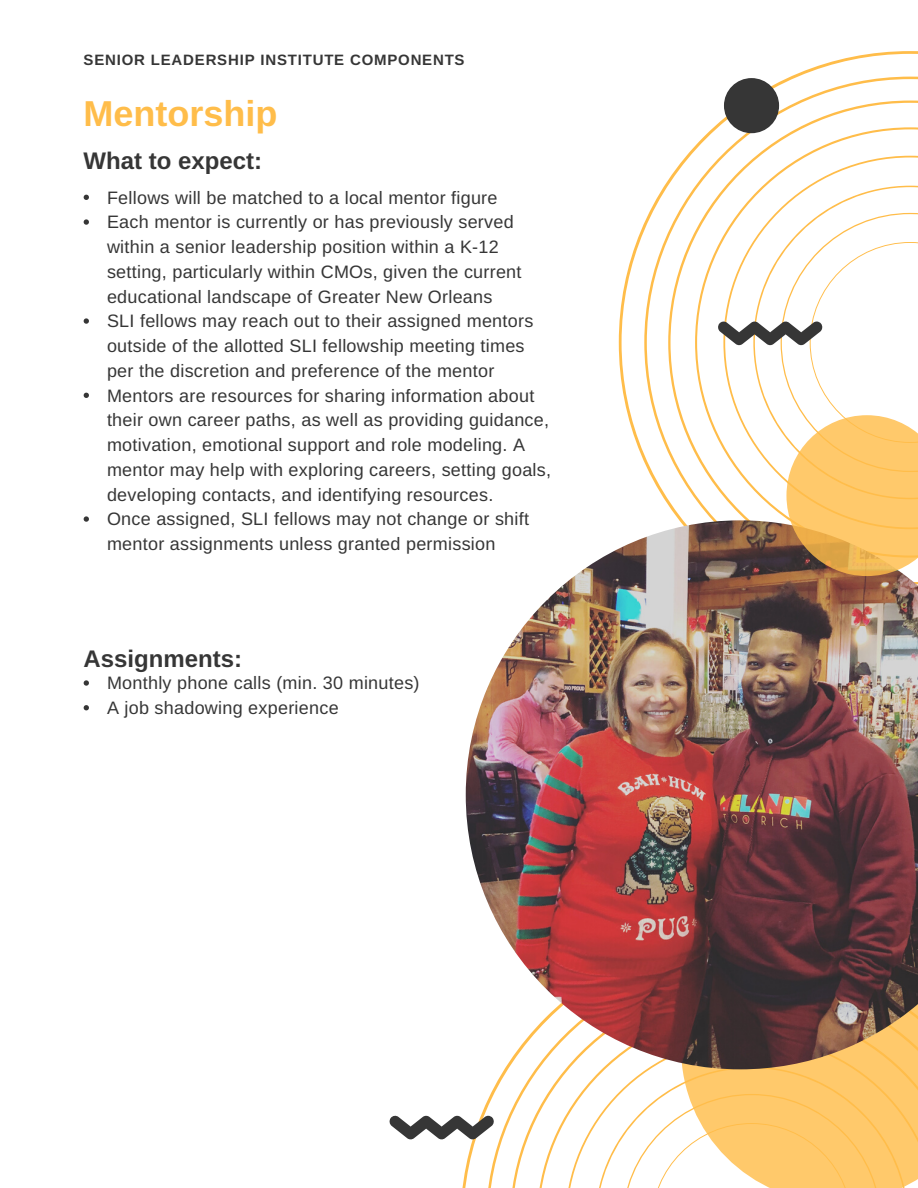
<style>
.page{position:relative;width:918px;height:1188px;background:#fff}
.page>*{position:absolute;margin:0;border:0;box-sizing:border-box;transform-origin:0 0}
.t1{font:700 36px "Arimo";color:#ffbd4a}
.t2{font:700 24px "Arimo";color:#363636}
.t3{font:18px/24.8px "Arimo";letter-spacing:.015em;color:#363636}
.t4{font:700 15px "Arimo";letter-spacing:.055em;color:#363636}
</style>
<div class="page">
<svg style="left:619px;top:51px;width:299px;height:410px"></svg>
<svg style="left:644px;top:77px;width:274px;height:443px"></svg>
<svg style="left:486px;top:1069px;width:432px;height:119px"></svg>
<img style="left:466px;top:520px;width:452px;height:549px">
<svg style="left:84px;top:195px;width:5px;height:5px"></svg>
<svg style="left:84px;top:219px;width:5px;height:6px"></svg>
<svg style="left:84px;top:318px;width:5px;height:6px"></svg>
<svg style="left:84px;top:393px;width:5px;height:5px"></svg>
<svg style="left:84px;top:516px;width:5px;height:6px"></svg>
<svg style="left:718px;top:213px;width:200px;height:363px"></svg>
<div style="left:724px;top:78px;width:55px;height:55px;background:#363636;border-radius:50%"></div>
<svg style="left:84px;top:680px;width:5px;height:6px"></svg>
<svg style="left:84px;top:705px;width:5px;height:5px"></svg>
<svg style="left:389px;top:1116px;width:105px;height:23px"></svg>
<p class="t4" style="left:84px;top:52px;width:382px">SENIOR LEADERSHIP INSTITUTE COMPONENTS</p>
<h1 class="t1" style="left:84px;top:93px;width:195px">Mentorship</h1>
<h2 class="t2" style="left:84px;top:147px;width:180px">What to expect:</h2>
<p class="t3" style="left:107px;top:185px;width:446px">Fellows will be matched to a local mentor figure<br>Each mentor is currently or has previously served within a senior leadership position within a K-12 setting, particularly within CMOs, given the current educational landscape of Greater New Orleans<br>SLI fellows may reach out to their assigned mentors outside of the allotted SLI fellowship meeting times per the discretion and preference of the mentor Mentors are resources for sharing information about their own career paths, as well as providing guidance, motivation, emotional support and role modeling. A mentor may help with exploring careers, setting goals, developing contacts, and identifying resources.<br>Once assigned, SLI fellows may not change or shift mentor assignments unless granted permission</p>
<h2 class="t2" style="left:84px;top:645px;width:160px">Assignments:</h2>
<p class="t3" style="left:107px;top:671px;width:314px">Monthly phone calls (min. 30 minutes)<br>A job shadowing experience</p>
</div>
